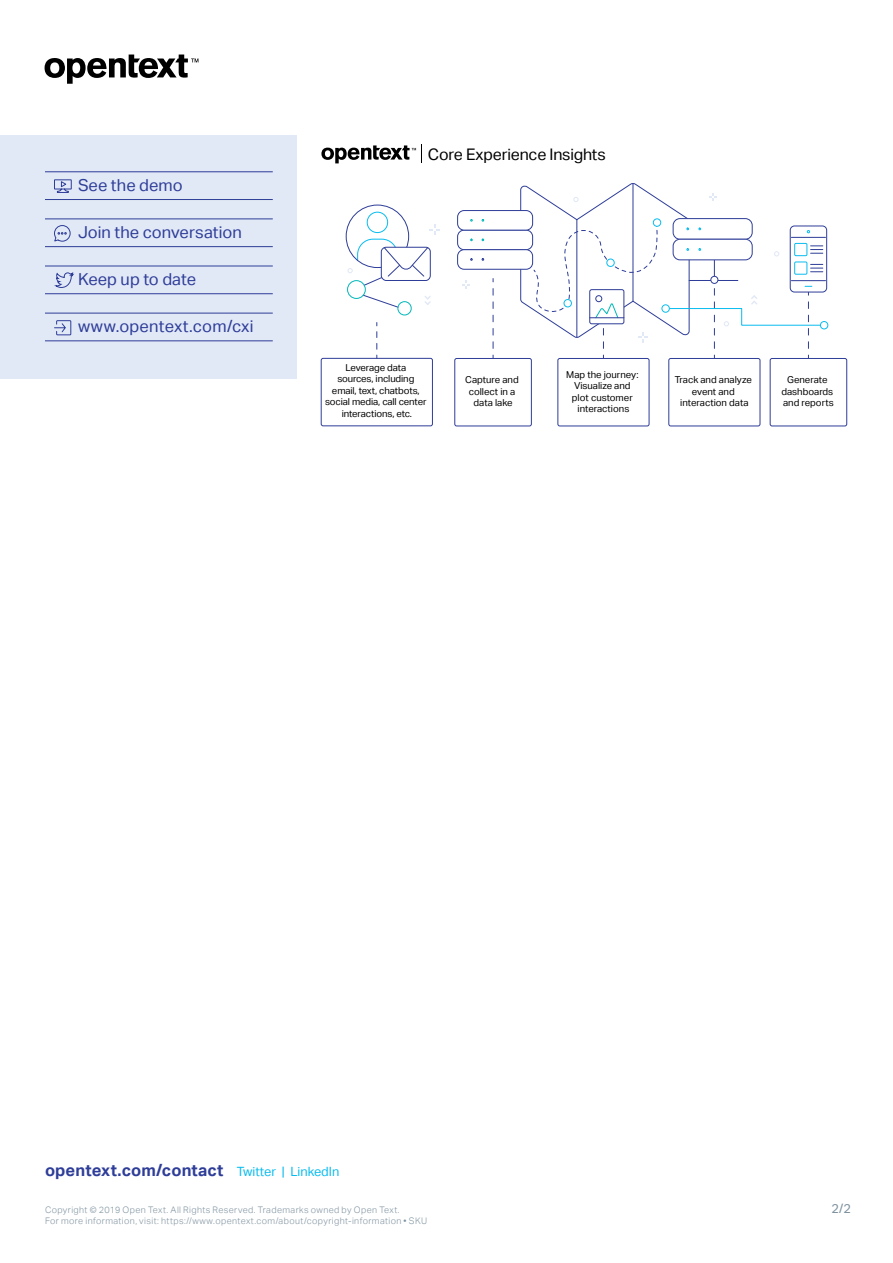
<style>
.page{position:relative;width:893px;height:1263px;background:#fff}
.page>*{position:absolute;margin:0;border:0;box-sizing:border-box;transform-origin:0 0}
.t1{font:16.5px "Aktiv Grotesk";letter-spacing:.005em;color:#2e3d98}
.t2{font:700 16.5px "Aktiv Grotesk";letter-spacing:.005em;color:#2e3d98}
.t3{font:15.9px "Aktiv Grotesk";letter-spacing:-.01em;color:#000}
.t4{font:12.75px "Aktiv Grotesk";color:#09bcef}
.t5{font:12.75px "Aktiv Grotesk";color:#7e929f}
.t6{font:9.6px/11.6px "Aktiv Grotesk";color:#000;text-align:center}
.t7{font:300 9px "Aktiv Grotesk";letter-spacing:.04em;color:#7e929f}
</style>
<div class="page">
<svg style="left:45px;top:55px;width:153px;height:29px"></svg>
<div style="left:0;top:135px;width:297px;height:244px;background:#e1e8f6"></div>
<svg style="left:493px;top:289px;width:1px;height:69px"></svg>
<svg style="left:376px;top:332px;width:1px;height:26px"></svg>
<div style="left:321px;top:358px;width:112px;height:68px;border:1px solid #2e3d98;border-radius:2px"></div>
<div style="left:454px;top:358px;width:78px;height:68px;border:1px solid #2e3d98;border-radius:2px"></div>
<div style="left:557px;top:358px;width:92px;height:68px;border:1px solid #2e3d98;border-radius:2px"></div>
<div style="left:668px;top:358px;width:92px;height:68px;border:1px solid #2e3d98;border-radius:2px"></div>
<div style="left:770px;top:358px;width:77px;height:68px;border:1px solid #2e3d98;border-radius:2px"></div>
<div style="left:367px;top:212px;width:21px;height:21px;border:1px solid #09bcef;border-radius:50%"></div>
<svg style="left:321px;top:145px;width:101px;height:18px"></svg>
<svg style="left:362px;top:294px;width:35px;height:14px"></svg>
<div style="left:397px;top:301px;width:15px;height:14px;border:1px solid #00b8ba;border-radius:50%"></div>
<div style="left:347px;top:280px;width:19px;height:19px;border:1px solid #00b8ba;border-radius:50%"></div>
<div style="left:457px;top:230px;width:76px;height:20px;border:1px solid #2e3d98;border-radius:7px"></div>
<div style="left:457px;top:210px;width:76px;height:21px;border:1px solid #2e3d98;border-radius:7px"></div>
<div style="left:457px;top:249px;width:76px;height:21px;border:1px solid #2e3d98;border-radius:7px"></div>
<div style="left:790px;top:225px;width:37px;height:67px;border:1px solid #2e3d98;border-radius:4px"></div>
<hr style="left:791px;top:237px;width:34px;height:1px;background:#2e3d98">
<hr style="left:791px;top:280px;width:34px;height:1px;background:#2e3d98">
<div style="left:820px;top:321px;width:8px;height:8px;border:1px solid #09bcef;border-radius:50%"></div>
<svg style="left:462px;top:280px;width:8px;height:9px"></svg>
<svg style="left:347px;top:224px;width:93px;height:62px"></svg>
<svg style="left:424px;top:296px;width:7px;height:9px"></svg>
<svg style="left:520px;top:183px;width:303px;height:175px"></svg>
<hr style="left:45px;top:171px;width:228px;height:1px;background:#2e3d98">
<hr style="left:45px;top:199px;width:228px;height:1px;background:#2e3d98">
<hr style="left:45px;top:218px;width:228px;height:1px;background:#2e3d98">
<hr style="left:45px;top:246px;width:228px;height:1px;background:#2e3d98">
<hr style="left:45px;top:266px;width:228px;height:1px;background:#2e3d98">
<hr style="left:45px;top:293px;width:228px;height:1px;background:#2e3d98">
<hr style="left:45px;top:313px;width:228px;height:1px;background:#2e3d98">
<hr style="left:45px;top:340px;width:228px;height:1px;background:#2e3d98">
<svg style="left:54px;top:179px;width:18px;height:14px"></svg>
<svg style="left:54px;top:225px;width:17px;height:17px"></svg>
<svg style="left:54px;top:272px;width:20px;height:16px"></svg>
<svg style="left:54px;top:320px;width:18px;height:16px"></svg>
<h1 class="t1" style="left:78px;top:175px;width:106px">See the demo</h1>
<h1 class="t1" style="left:78px;top:223px;width:165px">Join the conversation</h1>
<h1 class="t1" style="left:78px;top:270px;width:120px">Keep up to date</h1>
<h1 class="t1" style="left:78px;top:317px;width:177px">www.opentext.com/cxi</h1>
<h2 class="t3" style="left:428px;top:145px;width:179px">Core Experience Insights</h2>
<p class="t6" style="left:325px;top:362px;width:103px">Leverage data<br>sources, including email, text, chatbots, social media, call center interactions, etc.</p>
<p class="t6" style="left:465px;top:374px;width:55px">Capture and collect in a data lake</p>
<p class="t6" style="left:566px;top:369px;width:74px">Map the journey:<br>Visualize and plot customer interactions</p>
<p class="t6" style="left:675px;top:374px;width:78px">Track and analyze event and interaction data</p>
<p class="t6" style="left:781px;top:374px;width:54px">Generate dashboards and reports</p>
<h1 class="t2" style="left:45px;top:1160px;width:180px">opentext.com/contact</h1>
<h3 class="t4" style="left:237px;top:1164px;width:104px">Twitter | LinkedIn</h3>
<p class="t7" style="left:45px;top:1205px;width:356px">Copyright © 2019 Open Text. All Rights Reserved. Trademarks owned by Open Text.</p>
<h3 class="t5" style="left:832px;top:1201px;width:21px">2/2</h3>
<p class="t7" style="left:45px;top:1215px;width:384px">For more information, visit: https://www.opentext.com/about/copyright-information • SKU</p>
</div>
